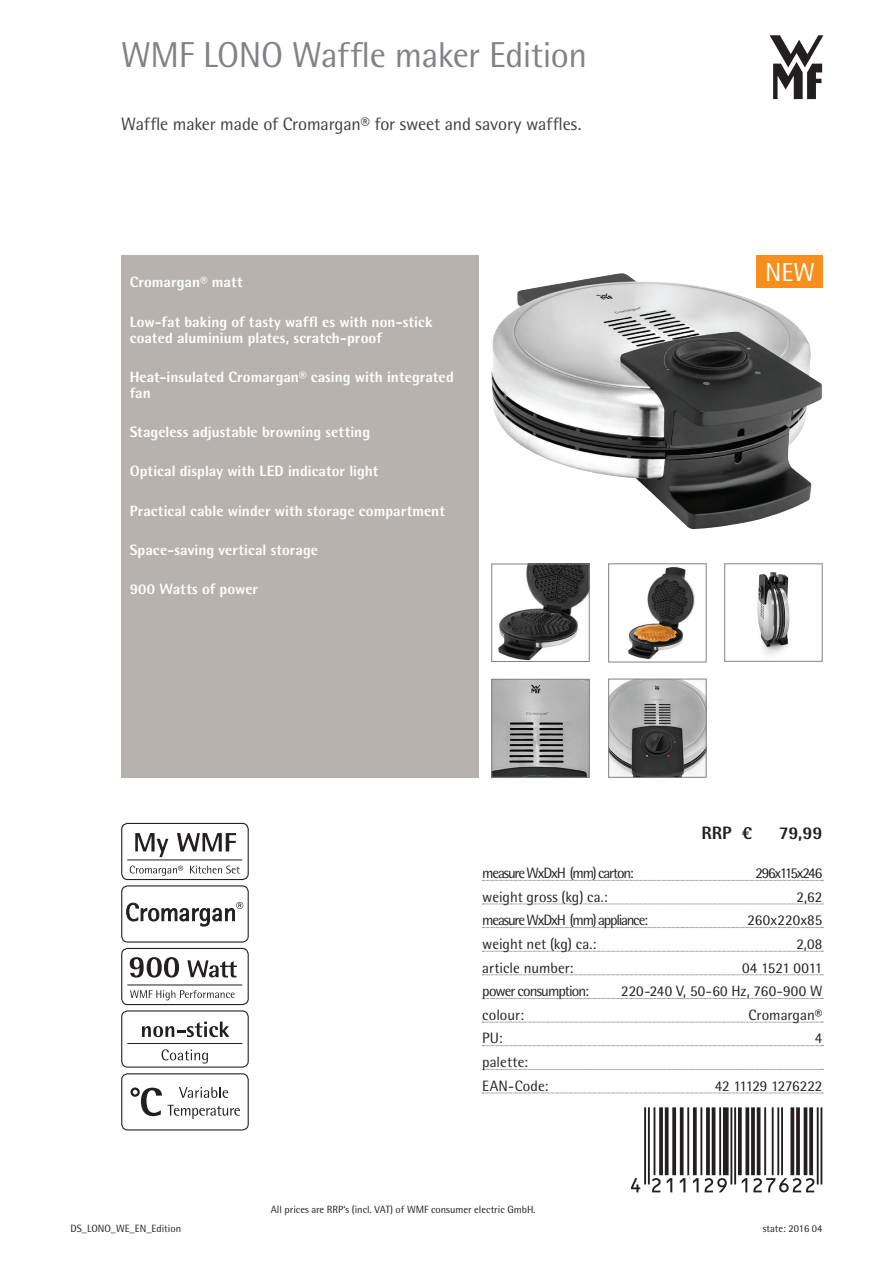
<style>
.page{position:relative;width:893px;height:1263px;background:#fff}
.page>*{position:absolute;margin:0;border:0;box-sizing:border-box;transform-origin:0 0}
.t1{font:36px "WMF Rotis";letter-spacing:-.015em;color:#808285}
.t2{font:25.95px "WMF Rotis";color:#fff}
.t3{font:18px "WMF Rotis";letter-spacing:-.005em;color:#3e3e3f}
.t4{font:700 18px "WMF Rotis";letter-spacing:-.005em;color:#231f20}
.t5{font:700 15px/16.5px "WMF Rotis";letter-spacing:.005em;color:#fff}
.t6{font:15px/23.7px "WMF Rotis";letter-spacing:-.01em;color:#231f20}
.t7{font:15px "WMF Rotis";letter-spacing:-.075em;color:#231f20}
.t8{font:15px "WMF Rotis";letter-spacing:.02em;color:#231f20}
.t9{font:15px "WMF Rotis";letter-spacing:-.06em;color:#231f20}
.t10{font:15px "WMF Rotis";letter-spacing:-.08em;color:#231f20}
.t11{font:15px "WMF Rotis";letter-spacing:.01em;color:#231f20}
.t12{font:15px "WMF Rotis";letter-spacing:-.03em;color:#231f20}
.t13{font:10.5px "WMF Rotis";color:#231f20}
</style>
<div class="page">
<svg style="left:770px;top:35px;width:53px;height:64px"></svg>
<img style="left:491px;top:273px;width:331px;height:256px">
<div style="left:756px;top:255px;width:66px;height:33px;background:#f68f1e"></div>
<div style="left:121px;top:255px;width:358px;height:522px;background:#b8b2ae"></div>
<svg style="left:482px;top:880px;width:341px;height:1px"></svg>
<svg style="left:482px;top:904px;width:341px;height:1px"></svg>
<svg style="left:482px;top:927px;width:341px;height:1px"></svg>
<svg style="left:482px;top:951px;width:341px;height:1px"></svg>
<svg style="left:482px;top:974px;width:341px;height:1px"></svg>
<svg style="left:482px;top:998px;width:341px;height:1px"></svg>
<svg style="left:482px;top:1022px;width:341px;height:1px"></svg>
<svg style="left:482px;top:1045px;width:341px;height:1px"></svg>
<svg style="left:482px;top:1069px;width:341px;height:1px"></svg>
<svg style="left:482px;top:1093px;width:341px;height:1px"></svg>
<div style="left:121px;top:885px;width:128px;height:57px;border:1px solid #231f20;border-radius:6px"></div>
<svg style="left:126px;top:902px;width:117px;height:25px"></svg>
<div style="left:121px;top:1010px;width:128px;height:58px;border:1px solid #231f20;border-radius:6px"></div>
<hr style="left:127px;top:1043px;width:115px;height:1px;background:#231f20">
<svg style="left:162px;top:1049px;width:46px;height:14px"></svg>
<svg style="left:142px;top:1021px;width:87px;height:16px"></svg>
<div style="left:121px;top:948px;width:128px;height:57px;border:1px solid #231f20;border-radius:6px"></div>
<hr style="left:127px;top:985px;width:115px;height:1px;background:#231f20">
<svg style="left:130px;top:957px;width:49px;height:20px"></svg>
<svg style="left:187px;top:960px;width:50px;height:17px"></svg>
<svg style="left:130px;top:990px;width:105px;height:10px"></svg>
<div style="left:121px;top:1073px;width:128px;height:57px;border:1px solid #231f20;border-radius:6px"></div>
<svg style="left:130px;top:1087px;width:110px;height:32px"></svg>
<div style="left:121px;top:823px;width:128px;height:57px;border:1px solid #231f20;border-radius:6px"></div>
<hr style="left:127px;top:860px;width:115px;height:1px;background:#231f20">
<svg style="left:135px;top:833px;width:33px;height:24px"></svg>
<svg style="left:177px;top:833px;width:59px;height:18px"></svg>
<svg style="left:130px;top:865px;width:53px;height:11px"></svg>
<svg style="left:190px;top:865px;width:50px;height:8px"></svg>
<img style="left:494px;top:681px;width:93px;height:94px">
<div style="left:492px;top:679px;width:97px;height:98px;border:1px solid #808285"></div>
<img style="left:628px;top:567px;width:67px;height:92px">
<img style="left:498px;top:566px;width:89px;height:94px">
<div style="left:492px;top:564px;width:97px;height:98px;border:1px solid #808285"></div>
<img style="left:610px;top:681px;width:94px;height:94px">
<div style="left:608px;top:679px;width:98px;height:98px;border:1px solid #808285"></div>
<img style="left:757px;top:571px;width:33px;height:84px">
<svg style="left:631px;top:1107px;width:191px;height:85px"></svg>
<h1 class="t1" style="left:121px;top:33px;width:467px">WMF LONO Waffle maker Edition</h1>
<p class="t3" style="left:121px;top:113px;width:462px">Waffle maker made of Cromargan® for sweet and savory waffles.</p>
<p class="t5" style="left:130px;top:274px;width:115px">Cromargan® matt</p>
<p class="t5" style="left:130px;top:313px;width:304px">Low-fat baking of tasty waffl es with non-stick coated aluminium plates, scratch-proof</p>
<p class="t5" style="left:130px;top:368px;width:326px">Heat-insulated Cromargan® casing with integrated fan</p>
<p class="t5" style="left:130px;top:423px;width:242px">Stageless adjustable browning setting</p>
<p class="t5" style="left:130px;top:463px;width:250px">Optical display with LED indicator light</p>
<p class="t5" style="left:130px;top:502px;width:317px">Practical cable winder with storage compartment</p>
<p class="t5" style="left:130px;top:541px;width:190px">Space-saving vertical storage</p>
<p class="t5" style="left:130px;top:581px;width:130px">900 Watts of power</p>
<h2 class="t2" style="left:765px;top:256px;width:51px">NEW</h2>
<p class="t4" style="left:701px;top:821px;width:52px">RRP €</p>
<p class="t4" style="left:779px;top:821px;width:45px">79,99</p>
<p class="t7" style="left:482px;top:864px;width:153px">measure WxDxH (mm) carton:</p>
<p class="t10" style="left:755px;top:864px;width:68px">296x115x246</p>
<p class="t6" style="left:482px;top:884px;width:127px">weight gross (kg) ca.:</p>
<p class="t6" style="left:797px;top:884px;width:27px">2,62</p>
<p class="t7" style="left:482px;top:911px;width:167px">measure WxDxH (mm) appliance:</p>
<p class="t11" style="left:748px;top:911px;width:76px">260x220x85</p>
<p class="t6" style="left:482px;top:932px;width:116px">weight net (kg) ca.:</p>
<p class="t6" style="left:796px;top:932px;width:27px">2,08</p>
<p class="t6" style="left:482px;top:955px;width:93px">article number:</p>
<p class="t12" style="left:742px;top:958px;width:82px">04 1521 0011</p>
<p class="t9" style="left:482px;top:982px;width:108px">power consumption:</p>
<p class="t8" style="left:621px;top:982px;width:203px">220-240 V, 50-60 Hz, 760-900 W</p>
<p class="t6" style="left:482px;top:1003px;width:43px">colour:</p>
<p class="t6" style="left:748px;top:1003px;width:75px">Cromargan®</p>
<p class="t6" style="left:482px;top:1026px;width:22px">PU:</p>
<p class="t6" style="left:815px;top:1026px;width:9px">4</p>
<p class="t6" style="left:482px;top:1050px;width:68px">palette:<br>EAN-Code:</p>
<p class="t6" style="left:715px;top:1073px;width:109px">42 11129 1276222</p>
<p class="t13" style="left:271px;top:1203px;width:266px">All prices are RRP‘s (incl. VAT) of WMF consumer electric GmbH.</p>
<p class="t13" style="left:71px;top:1223px;width:112px">DS_LONO_WE_EN_Edition</p>
<p class="t13" style="left:763px;top:1223px;width:61px">state: 2016 04</p>
</div>
